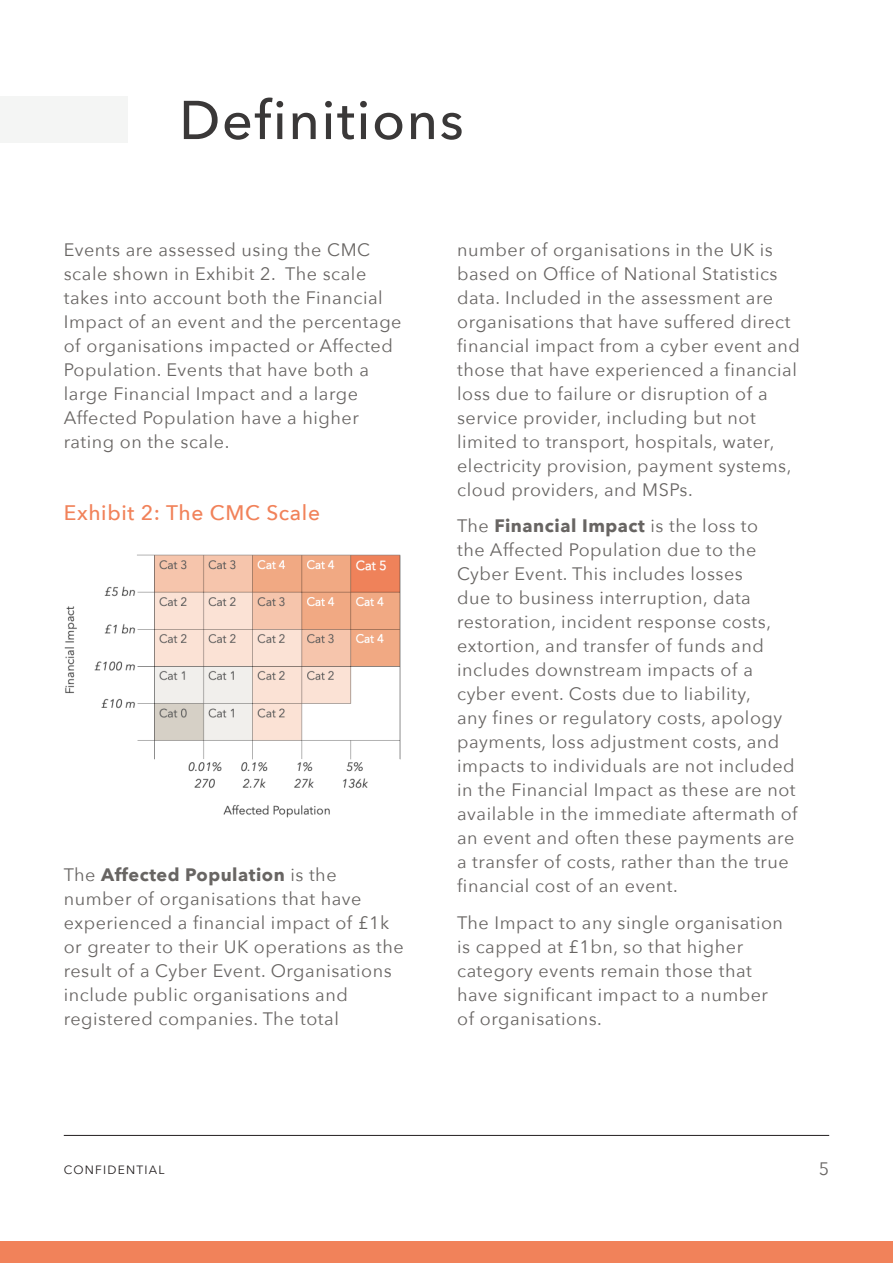
<style>
.page{position:relative;width:893px;height:1263px;background:#fff}
.page>*{position:absolute;margin:0;border:0;box-sizing:border-box;transform-origin:0 0}
.t1{font:500 54px "Avenir Next";letter-spacing:.03em;color:#3a3838}
.t2{font:500 21px "Avenir Next";letter-spacing:.03em;color:#f1825a}
.t3{font:18px/24px "Avenir Next";letter-spacing:.03em;color:#686563}
.t4{font:12px "Avenir Next";letter-spacing:.1em;color:#231f20}
.s1{font-weight:700}
</style>
<div class="page">
<hr style="left:64px;top:1135px;width:765px;height:1px;background:#231f20">
<div style="left:0;top:1242px;width:893px;height:21px;background:#f1825a"></div>
<div style="left:0;top:97px;width:128px;height:46px;background:#f4f5f4"></div>
<img style="left:64px;top:554px;width:337px;height:264px">
<p class="t1" style="left:179px;top:74px;width:286px">Definitions</p>
<p class="t3" style="left:64px;top:237px;width:339px">Events are assessed using the CMC scale shown in Exhibit 2. The scale takes into account both the Financial Impact of an event and the percentage of organisations impacted or Affected Population. Events that have both a large Financial Impact and a large Affected Population have a higher rating on the scale.</p>
<p class="t2" style="left:64px;top:495px;width:258px">Exhibit 2: The CMC Scale</p>
<p class="t3" style="left:64px;top:862px;width:341px">The <span class="s1">Affected Population</span> is the number of organisations that have experienced a financial impact of £1k or greater to their UK operations as the result of a Cyber Event. Organisations include public organisations and registered companies. The total</p>
<p class="t3" style="left:457px;top:237px;width:344px">number of organisations in the UK is based on Office of National Statistics data. Included in the assessment are organisations that have suffered direct financial impact from a cyber event and those that have experienced a financial loss due to failure or disruption of a service provider, including but not limited to transport, hospitals, water, electricity provision, payment systems, cloud providers, and MSPs.</p>
<p class="t3" style="left:457px;top:513px;width:342px">The <span class="s1">Financial Impact</span> is the loss to<br>the Affected Population due to the Cyber Event. This includes losses<br>due to business interruption, data restoration, incident response costs, extortion, and transfer of funds and includes downstream impacts of a cyber event. Costs due to liability,<br>any fines or regulatory costs, apology payments, loss adjustment costs, and impacts to individuals are not included in the Financial Impact as these are not available in the immediate aftermath of an event and often these payments are a transfer of costs, rather than the true financial cost of an event.</p>
<p class="t3" style="left:457px;top:910px;width:327px">The Impact to any single organisation is capped at £1bn, so that higher category events remain those that have significant impact to a number of organisations.</p>
<p class="t4" style="left:64px;top:1159px;width:102px">CONFIDENTIAL</p>
<p class="t3" style="left:819px;top:1156px;width:12px">5</p>
</div>
